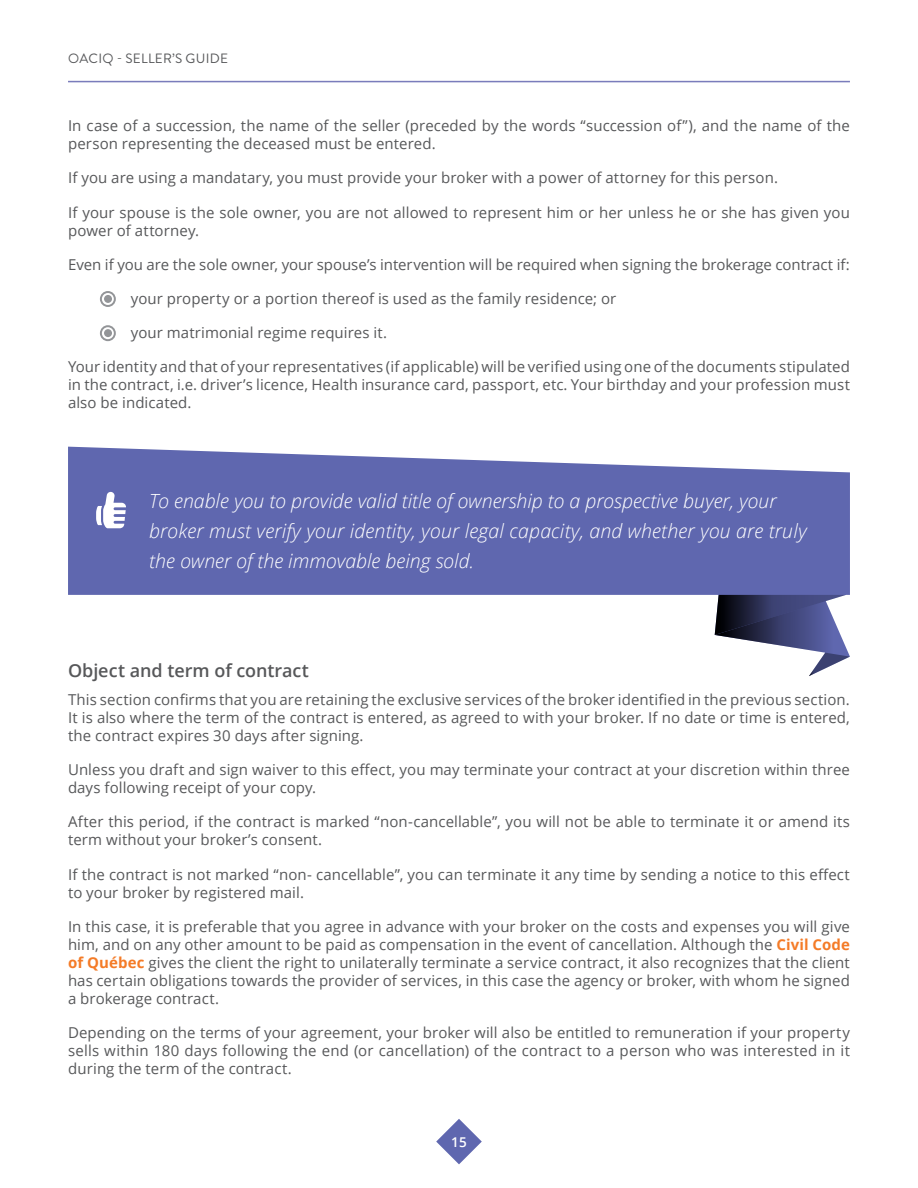
<style>
.page{position:relative;width:918px;height:1188px;background:#fff}
.page>*{position:absolute;margin:0;border:0;box-sizing:border-box;transform-origin:0 0}
.t1{font:italic 300 19.5px/30px "Open Sans";color:#fff}
.t2{font:600 18px "Open Sans";letter-spacing:-.005em;color:#57585a}
.t3{font:15px/18px "Open Sans";letter-spacing:.005em;color:#57585a}
.t4{font:13.5px "Brandon Grotesque";letter-spacing:.02em;color:#57585a}
.t5{font:600 13.5px "Open Sans";color:#fff}
.s1{font-weight:700;color:#f47b27}
</style>
<div class="page">
<svg style="left:436px;top:1119px;width:46px;height:45px"></svg>
<hr style="left:68px;top:81px;width:782px;height:1px;background:#7a7cbb">
<svg style="left:100px;top:291px;width:16px;height:16px"></svg>
<div style="left:104px;top:295px;width:8px;height:8px;background:#939598;border-radius:50%"></div>
<svg style="left:100px;top:325px;width:16px;height:16px"></svg>
<div style="left:104px;top:329px;width:8px;height:8px;background:#939598;border-radius:50%"></div>
<svg style="left:68px;top:447px;width:782px;height:188px;fill:#5f67af"></svg>
<svg style="left:715px;top:595px;width:131px;height:6px"></svg>
<svg style="left:715px;top:601px;width:134px;height:52px"></svg>
<svg style="left:809px;top:653px;width:41px;height:23px"></svg>
<svg style="left:96px;top:492px;width:30px;height:36px"></svg>
<p class="t4" style="left:68px;top:50px;width:161px">OACIQ - SELLER’S GUIDE</p>
<p class="t3" style="left:68px;top:116px;width:783px">In case of a succession, the name of the seller (preceded by the words “succession of”), and the name of the person representing the deceased must be entered.</p>
<p class="t3" style="left:68px;top:169px;width:712px">If you are using a mandatary, you must provide your broker with a power of attorney for this person.</p>
<p class="t3" style="left:68px;top:203px;width:783px">If your spouse is the sole owner, you are not allowed to represent him or her unless he or she has given you power of attorney.</p>
<p class="t3" style="left:68px;top:255px;width:783px">Even if you are the sole owner, your spouse’s intervention will be required when signing the brokerage contract if:</p>
<p class="t3" style="left:131px;top:289px;width:487px">your property or a portion thereof is used as the family residence; or</p>
<p class="t3" style="left:131px;top:323px;width:258px">your matrimonial regime requires it.</p>
<p class="t3" style="left:68px;top:358px;width:783px;text-align:justify">Your identity and that of your representatives (if applicable) will be verified using one of the documents stipulated in the contract, i.e. driver’s licence, Health insurance card, passport, etc. Your birthday and your profession must also be indicated.</p>
<h1 class="t1" style="left:149px;top:486px;width:659px">To enable you to provide valid title of ownership to a prospective buyer, your broker must verify your identity, your legal capacity, and whether you are truly the owner of the immovable being sold.</h1>
<p class="t2" style="left:68px;top:658px;width:242px">Object and term of contract</p>
<p class="t3" style="left:68px;top:690px;width:783px;text-align:justify">This section confirms that you are retaining the exclusive services of the broker identified in the previous section.<br>It is also where the term of the contract is entered, as agreed to with your broker. If no date or time is entered, the contract expires 30 days after signing.</p>
<p class="t3" style="left:68px;top:760px;width:783px">Unless you draft and sign waiver to this effect, you may terminate your contract at your discretion within three days following receipt of your copy.</p>
<p class="t3" style="left:68px;top:813px;width:783px">After this period, if the contract is marked “non-cancellable”, you will not be able to terminate it or amend its term without your broker’s consent.</p>
<p class="t3" style="left:68px;top:865px;width:783px">If the contract is not marked “non- cancellable”, you can terminate it any time by sending a notice to this effect to your broker by registered mail.</p>
<p class="t3" style="left:68px;top:917px;width:784px;text-align:justify">In this case, it is preferable that you agree in advance with your broker on the costs and expenses you will give him, and on any other amount to be paid as compensation in the event of cancellation. Although the <span class="s1">Civil Code of Québec</span> gives the client the right to unilaterally terminate a service contract, it also recognizes that the client has certain obligations towards the provider of services, in this case the agency or broker, with whom he signed a brokerage contract.</p>
<p class="t3" style="left:68px;top:1023px;width:783px;text-align:justify">Depending on the terms of your agreement, your broker will also be entitled to remuneration if your property sells within 180 days following the end (or cancellation) of the contract to a person who was interested in it during the term of the contract.</p>
<p class="t5" style="left:451px;top:1133px;width:17px">15</p>
</div>
